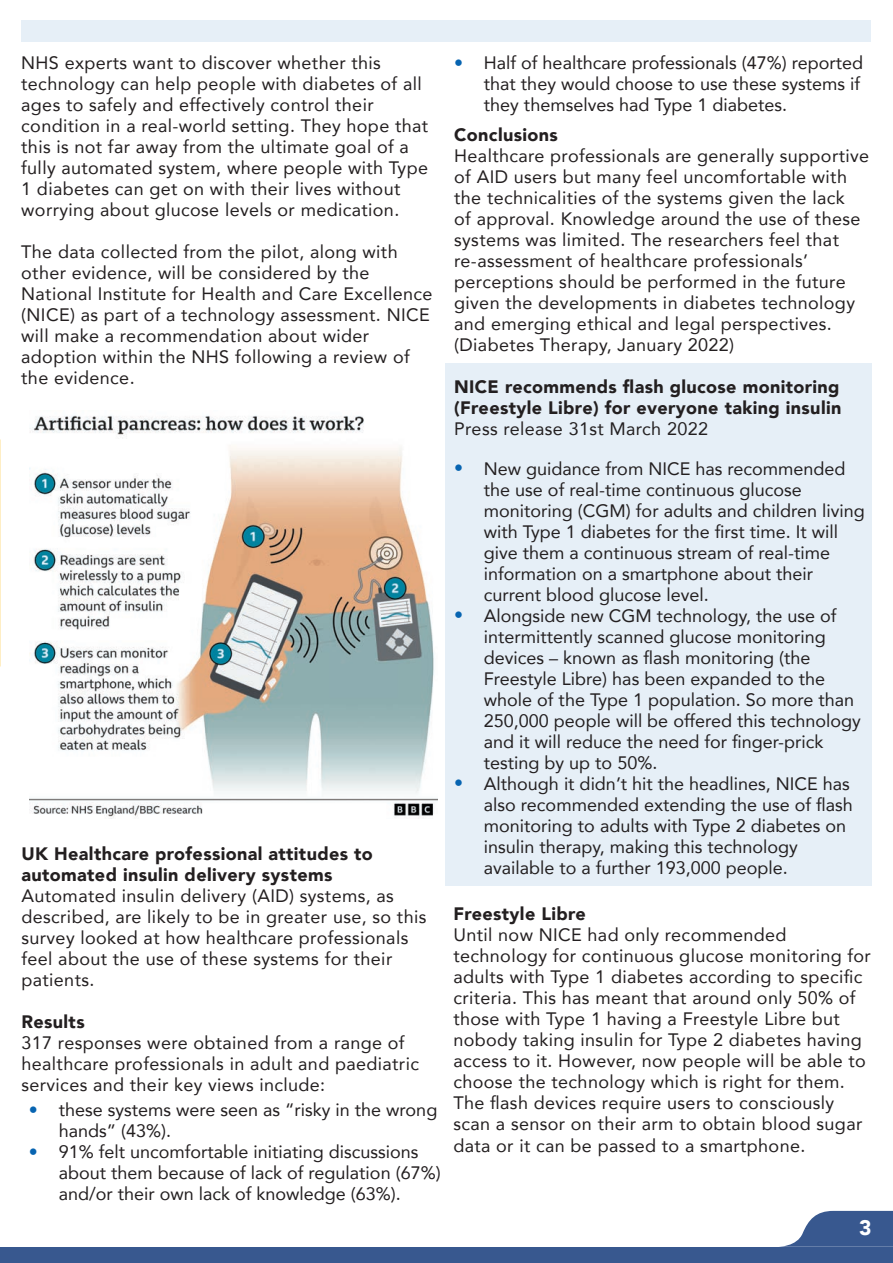
<style>
.page{position:relative;width:893px;height:1263px;background:#fff}
.page>*{position:absolute;margin:0;border:0;box-sizing:border-box;transform-origin:0 0}
.t1{font:900 21px "Avenir";color:#fff}
.t2{font:18px/21px "Avenir";letter-spacing:.02em;color:#231f20}
.t3{font:18px/21px "Avenir";color:#231f20}
.t4{font:900 18px/21px "Avenir";letter-spacing:.02em;color:#231f20}
.t5{font:18px "Avenir";color:#0764b1}
</style>
<div class="page">
<div style="left:0;top:1247px;width:893px;height:16px;background:#38588f"></div>
<svg style="left:779px;top:1211px;width:114px;height:36px"></svg>
<div style="left:446px;top:364px;width:426px;height:522px;background:#e6eff7"></div>
<div style="left:21px;top:21px;width:850px;height:21px;background:#e6eff7"></div>
<img style="left:29px;top:415px;width:408px;height:403px">
<p class="t2" style="left:21px;top:52px;width:361px">NHS experts want to discover whether this</p>
<p class="t2" style="left:21px;top:73px;width:402px">technology can help people with diabetes of all ages to safely and effectively control their</p>
<p class="t2" style="left:21px;top:115px;width:408px">condition in a real-world setting. They hope that this is not far away from the ultimate goal of a fully automated system, where people with Type 1 diabetes can get on with their lives without worrying about glucose levels or medication.</p>
<p class="t2" style="left:21px;top:241px;width:378px">The data collected from the pilot, along with</p>
<p class="t2" style="left:21px;top:262px;width:350px">other evidence, will be considered by the</p>
<p class="t2" style="left:21px;top:283px;width:413px">National Institute for Health and Care Excellence (NICE) as part of a technology assessment. NICE will make a recommendation about wider</p>
<p class="t2" style="left:21px;top:346px;width:390px">adoption within the NHS following a review of the evidence.</p>
<p class="t4" style="left:22px;top:843px;width:353px">UK Healthcare professional attitudes to</p>
<p class="t4" style="left:22px;top:864px;width:312px">automated insulin delivery systems</p>
<p class="t2" style="left:22px;top:885px;width:374px">Automated insulin delivery (AID) systems, as</p>
<p class="t2" style="left:22px;top:906px;width:406px">described, are likely to be in greater use, so this survey looked at how healthcare professionals feel about the use of these systems for their</p>
<p class="t2" style="left:22px;top:969px;width:74px">patients.</p>
<p class="t4" style="left:22px;top:1011px;width:65px">Results</p>
<p class="t2" style="left:22px;top:1032px;width:399px">317 responses were obtained from a range of healthcare professionals in adult and paediatric services and their key views include:</p>
<p class="t5" style="left:29px;top:1095px;width:10px">•</p>
<p class="t5" style="left:29px;top:1137px;width:10px">•</p>
<p class="t3" style="left:59px;top:1099px;width:380px">these systems were seen as “risky in the wrong hands” (43%).</p>
<p class="t3" style="left:59px;top:1141px;width:383px">91% felt uncomfortable initiating discussions about them because of lack of regulation (67%) and/or their own lack of knowledge (63%).</p>
<p class="t5" style="left:454px;top:48px;width:10px">•</p>
<p class="t3" style="left:484px;top:52px;width:381px">Half of healthcare professionals (47%) reported that they would choose to use these systems if they themselves had Type 1 diabetes.</p>
<p class="t4" style="left:454px;top:124px;width:105px">Conclusions</p>
<p class="t2" style="left:454px;top:144px;width:416px">Healthcare professionals are generally supportive of AID users but many feel uncomfortable with the technicalities of the systems given the lack<br>of approval. Knowledge around the use of these systems was limited. The researchers feel that re-assessment of healthcare professionals’</p>
<p class="t2" style="left:454px;top:271px;width:402px">perceptions should be performed in the future given the developments in diabetes technology and emerging ethical and legal perspectives.</p>
<p class="t2" style="left:454px;top:334px;width:281px">(Diabetes Therapy, January 2022)</p>
<p class="t4" style="left:454px;top:376px;width:389px">NICE recommends flash glucose monitoring (Freestyle Libre) for everyone taking insulin</p>
<p class="t2" style="left:454px;top:418px;width:255px">Press release 31st March 2022</p>
<p class="t3" style="left:484px;top:457px;width:363px">New guidance from NICE has recommended the use of real-time continuous glucose</p>
<p class="t3" style="left:484px;top:499px;width:382px">monitoring (CGM) for adults and children living with Type 1 diabetes for the first time. It will give them a continuous stream of real-time</p>
<p class="t3" style="left:484px;top:562px;width:331px">information on a smartphone about their</p>
<p class="t3" style="left:484px;top:583px;width:226px">current blood glucose level.</p>
<p class="t3" style="left:484px;top:604px;width:354px">Alongside new CGM technology, the use of</p>
<p class="t3" style="left:484px;top:625px;width:343px">intermittently scanned glucose monitoring</p>
<p class="t3" style="left:484px;top:646px;width:328px">devices – known as flash monitoring (the</p>
<p class="t3" style="left:484px;top:667px;width:378px">Freestyle Libre) has been expanded to the whole of the Type 1 population. So more than 250,000 people will be offered this technology and it will reduce the need for finger-prick</p>
<p class="t3" style="left:484px;top:751px;width:175px">testing by up to 50%.</p>
<p class="t3" style="left:484px;top:772px;width:370px">Although it didn’t hit the headlines, NICE has also recommended extending the use of flash monitoring to adults with Type 2 diabetes on insulin therapy, making this technology</p>
<p class="t3" style="left:484px;top:856px;width:305px">available to a further 193,000 people.</p>
<p class="t4" style="left:453px;top:903px;width:134px">Freestyle Libre</p>
<p class="t2" style="left:453px;top:924px;width:335px">Until now NICE had only recommended</p>
<p class="t2" style="left:453px;top:945px;width:419px">technology for continuous glucose monitoring for adults with Type 1 diabetes according to specific criteria. This has meant that around only 50% of those with Type 1 having a Freestyle Libre but nobody taking insulin for Type 2 diabetes having access to it. However, now people will be able to choose the technology which is right for them.</p>
<p class="t2" style="left:453px;top:1092px;width:410px">The flash devices require users to consciously scan a sensor on their arm to obtain blood sugar data or it can be passed to a smartphone.</p>
<p class="t5" style="left:454px;top:454px;width:10px">•</p>
<p class="t5" style="left:454px;top:601px;width:10px">•</p>
<p class="t5" style="left:454px;top:769px;width:10px">•</p>
<p class="t1" style="left:859px;top:1209px;width:14px">3</p>
</div>
